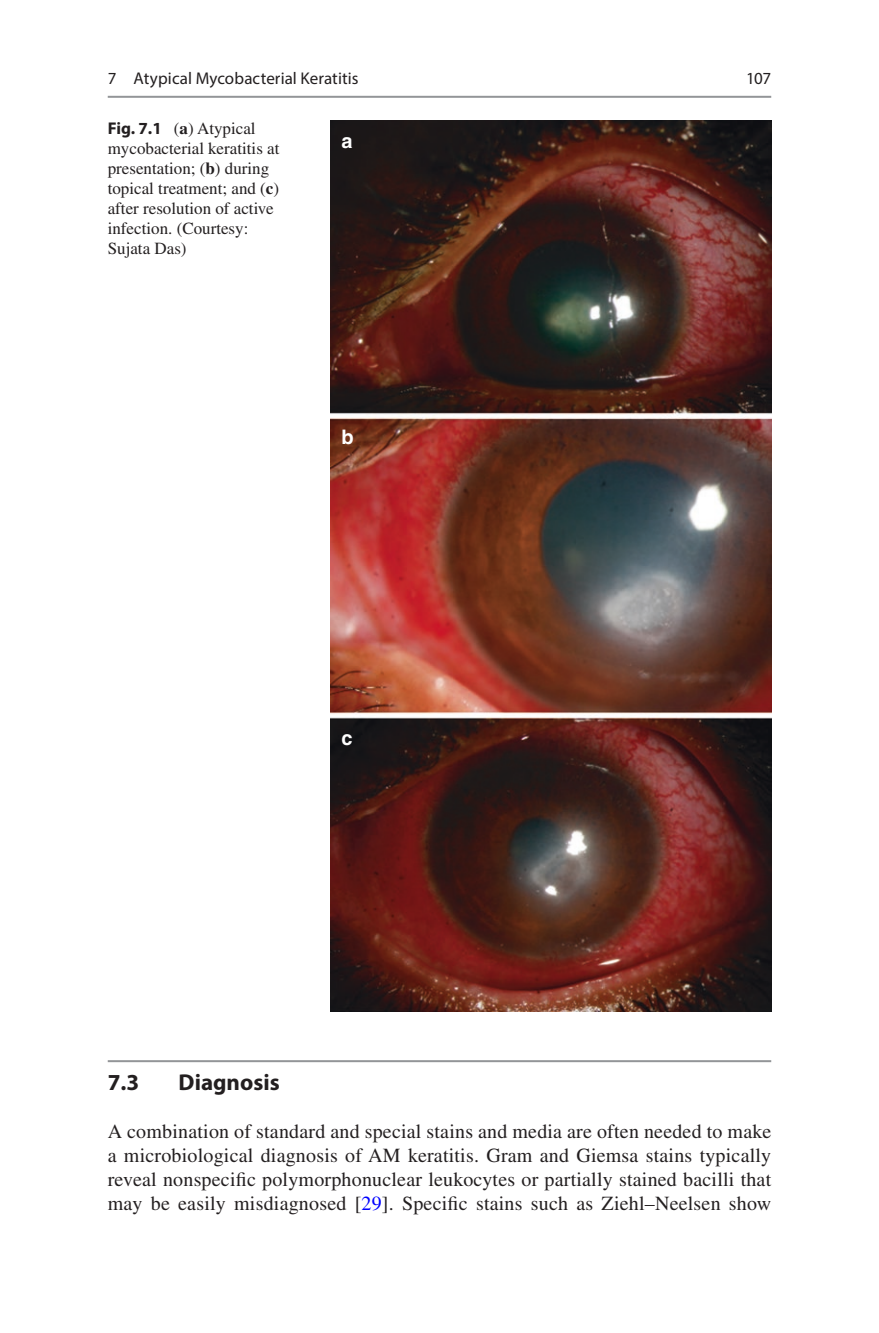
<style>
.page{position:relative;width:879px;height:1333px;background:#fff}
.page>*{position:absolute;margin:0;border:0;box-sizing:border-box;transform-origin:0 0}
.t1{font:700 23px "Myriad Pro";color:#231f20}
.t2{font:20px/24px "Times LT Std";letter-spacing:.01em;color:#231f20;text-align:justify}
.t3{font:700 20px "Helvetica";color:#fff}
.t4{font:17px/20px "Times LT Std";color:#231f20}
.t5{font:17px "Myriad Pro";letter-spacing:.005em;color:#231f20}
.s1{font-family:"Myriad Pro";font-weight:700}
.s2{font-weight:700}
.s3{color:#00f}
</style>
<div class="page">
<hr style="left:108px;top:1060px;width:663px;height:2px;background:#939598">
<img style="left:330px;top:121px;width:441px;height:890px">
<hr style="left:108px;top:96px;width:663px;height:2px;background:#939598">
<p class="t5" style="left:108px;top:68px;width:252px">7 Atypical Mycobacterial Keratitis</p>
<p class="t4" style="left:108px;top:118px;width:173px"><span class="s1">Fig. 7.1</span> (<span class="s2">a</span>) Atypical mycobacterial keratitis at presentation; (<span class="s2">b</span>) during topical treatment; and (<span class="s2">c</span>) after resolution of active infection. (Courtesy:<br>Sujata Das)</p>
<p class="t3" style="left:341px;top:128px;width:13px">a</p>
<p class="t3" style="left:341px;top:425px;width:14px">b</p>
<p class="t3" style="left:341px;top:726px;width:13px">c</p>
<p class="t5" style="left:746px;top:68px;width:27px">107</p>
<p class="t1" style="left:108px;top:1066px;width:33px">7.3</p>
<p class="t1" style="left:179px;top:1066px;width:103px">Diagnosis</p>
<p class="t2" style="left:108px;top:1118px;width:665px">A combination of standard and special stains and media are often needed to make a microbiological diagnosis of AM keratitis. Gram and Giemsa stains typically reveal nonspecific polymorphonuclear leukocytes or partially stained bacilli that may be easily misdiagnosed [<span class="s3">29</span>]. Specific stains such as Ziehl–Neelsen show</p>
</div>
